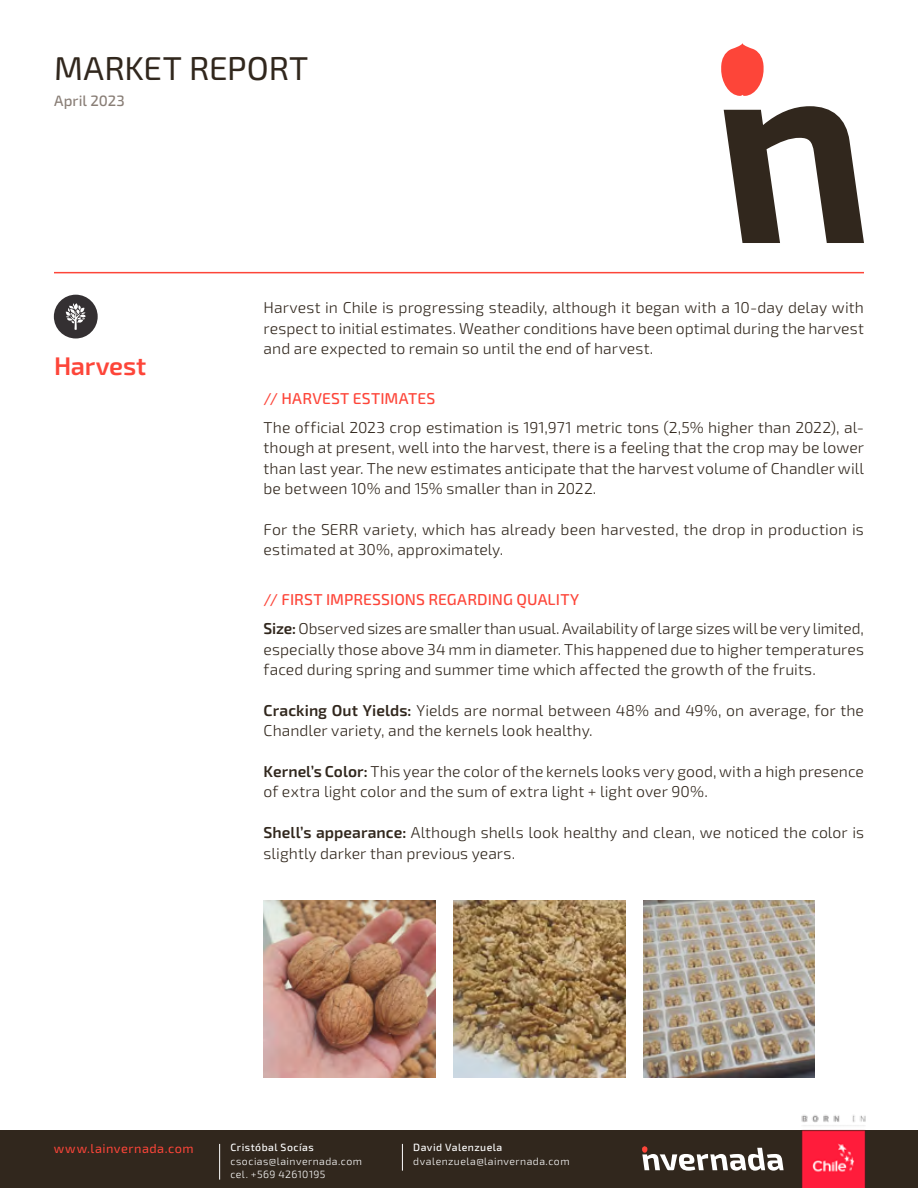
<style>
.page{position:relative;width:918px;height:1188px;background:#fff}
.page>*{position:absolute;margin:0;border:0;box-sizing:border-box;transform-origin:0 0}
.t1{font:33px "Exo 2";color:#31271d}
.t2{font:600 25.5px "Exo 2";letter-spacing:-.01em;color:#fd4539}
.t3{font:300 15.75px/20.4px "Exo 2";letter-spacing:.005em;color:#31271d}
.t4{font:500 15.75px "Exo 2";letter-spacing:.005em;color:#fd4539}
.t5{font:500 15px "Exo 2";letter-spacing:.005em;color:#897e76}
.t6{font:12.75px "Exo 2";letter-spacing:.035em;color:#fd4539}
.t7{font:300 10.5px/13.5px "Exo 2";letter-spacing:.045em;color:#fff}
.t8{font:500 10.5px "Exo 2";letter-spacing:.045em;color:#fff}
.s1{font-weight:600}
</style>
<div class="page">
<div style="left:0;top:1131px;width:918px;height:57px;background:#31271d"></div>
<svg style="left:642px;top:1146px;width:142px;height:25px"></svg>
<hr style="left:219px;top:1144px;width:1px;height:36px;background:#fff">
<svg style="left:402px;top:1144px;width:1px;height:27px"></svg>
<img style="left:798px;top:1115px;width:71px;height:73px">
<svg style="left:721px;top:43px;width:43px;height:53px"></svg>
<svg style="left:724px;top:106px;width:140px;height:137px"></svg>
<hr style="left:54px;top:272px;width:810px;height:1px;background:#fd4539">
<div style="left:54px;top:295px;width:44px;height:43px;background:#343032;border-radius:50%"></div>
<svg style="left:66px;top:303px;width:20px;height:27px"></svg>
<img style="left:264px;top:900px;width:171px;height:177px">
<img style="left:453px;top:900px;width:172px;height:177px">
<img style="left:643px;top:900px;width:172px;height:177px">
<p class="t1" style="left:54px;top:49px;width:256px">MARKET REPORT</p>
<p class="t5" style="left:54px;top:92px;width:72px">April 2023</p>
<p class="t2" style="left:54px;top:351px;width:94px">Harvest</p>
<p class="t3" style="left:264px;top:298px;width:602px;text-align:justify">Harvest in Chile is progressing steadily, although it began with a 10-day delay with respect to initial estimates. Weather conditions have been optimal during the harvest and are expected to remain so until the end of harvest.</p>
<p class="t4" style="left:264px;top:389px;width:173px">// HARVEST ESTIMATES</p>
<p class="t3" style="left:264px;top:418px;width:602px;text-align:justify">The official 2023 crop estimation is 191,971 metric tons (2,5% higher than 2022), al&shy;though at present, well into the harvest, there is a feeling that the crop may be lower than last year. The new estimates anticipate that the harvest volume of Chandler will be between 10% and 15% smaller than in 2022.</p>
<p class="t3" style="left:264px;top:520px;width:602px">For the SERR variety, which has already been harvested, the drop in production is estimated at 30%, approximately.</p>
<p class="t4" style="left:264px;top:590px;width:317px">// FIRST IMPRESSIONS REGARDING QUALITY</p>
<p class="t3" style="left:264px;top:619px;width:602px;text-align:justify"><span class="s1">Size:</span> Observed sizes are smaller than usual. Availability of large sizes will be very limited, especially those above 34 mm in diameter. This happened due to higher temperatures faced during spring and summer time which affected the growth of the fruits.</p>
<p class="t3" style="left:264px;top:700px;width:602px"><span class="s1">Cracking Out Yields:</span> Yields are normal between 48% and 49%, on average, for the<br>Chandler variety, and the kernels look healthy.</p>
<p class="t3" style="left:264px;top:762px;width:602px"><span class="s1">Kernel’s Color:</span> This year the color of the kernels looks very good, with a high presence of extra light color and the sum of extra light + light over 90%.</p>
<p class="t3" style="left:264px;top:823px;width:602px"><span class="s1">Shell’s appearance:</span> Although shells look healthy and clean, we noticed the color is slightly darker than previous years.</p>
<p class="t6" style="left:54px;top:1141px;width:141px">www.lainvernada.com</p>
<p class="t8" style="left:230px;top:1141px;width:85px">Cristóbal Socías</p>
<p class="t7" style="left:230px;top:1155px;width:133px">csocias@lainvernada.com cel. +569 42610195</p>
<p class="t8" style="left:413px;top:1141px;width:91px">David Valenzuela</p>
<p class="t7" style="left:413px;top:1155px;width:158px">dvalenzuela@lainvernada.com</p>
</div>
